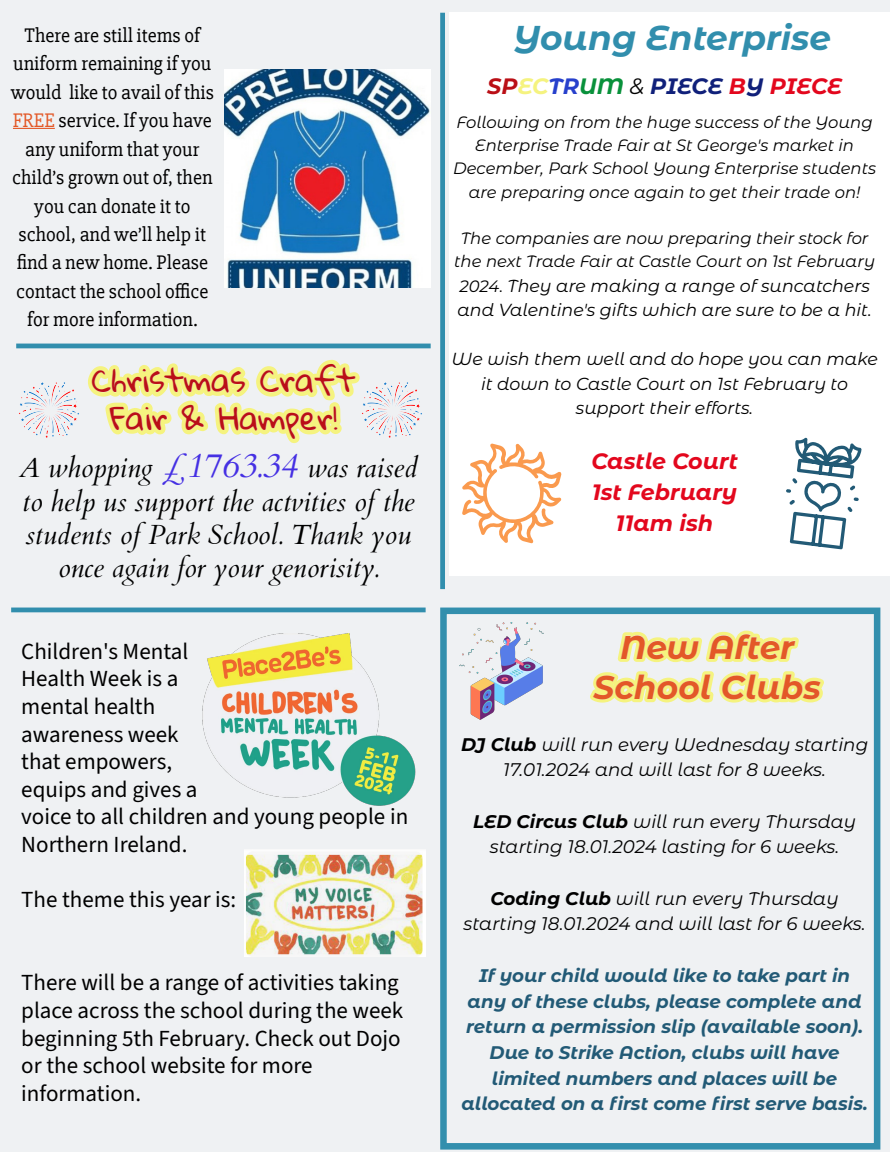
<style>
.page{position:relative;width:890px;height:1152px;background:#eff1f3}
.page>*{position:absolute;margin:0;border:0;box-sizing:border-box;transform-origin:0 0}
.t1{font:italic 700 34.4px "Montserrat Alternates";color:#318ead}
.t2{font:italic 700 32.8px/40.4px "Montserrat Alternates";color:#e35827;text-align:center}
.t3{font:31.6px/37.6px "Gloria Hallelujah";color:#ba0f16;text-align:center}
.t4{font:italic 27.6px/33.2px "Cardo";color:#000;text-align:center}
.t5{font:23.2px/27.6px "Source Sans 3";color:#000}
.t6{font:italic 700 22.4px/31.2px "Montserrat Alternates";color:#e3071d;text-align:center}
.t7{font:italic 700 22.4px "Montserrat Alternates";letter-spacing:-.005em;color:#10207a}
.t8{font:20px/28.4px "Slabo 27 px";color:#000;text-align:center}
.t9{font:italic 18.4px/25.6px "Montserrat Alternates";color:#000;text-align:center}
.t10{font:italic 700 18.4px/25.6px "Montserrat Alternates";color:#225a76;text-align:center}
.t11{font:italic 17.6px/24.4px "Montserrat Alternates";color:#000}
.t12{font:italic 16.4px/23.2px "Montserrat Alternates";color:#000;text-align:center}
.s1{color:#e35827}
.s2{font-size:34.4px;color:#4530e3}
.s3{color:#ba0f16}
.s4{color:#f5f37f}
.s5{color:#2740cc}
.s6{color:#09913b}
.s7{font-weight:400;color:#000}
.s8{color:#e3071d}
.s9{font-size:16.4px}
.s10{font-weight:700}
</style>
<div class="page">
<div style="left:440px;top:608px;width:440px;height:542px;border:7px solid #318ead"></div>
<div style="left:440px;top:13px;width:5px;height:576px;background:#318ead"></div>
<div style="left:449px;top:13px;width:441px;height:563px;background:#fff"></div>
<svg style="left:88px;top:360px;width:265px;height:83px"></svg>
<svg style="left:786px;top:438px;width:76px;height:111px"></svg>
<svg style="left:462px;top:443px;width:99px;height:100px"></svg>
<hr style="left:13px;top:128px;width:42px;height:1px;background:#e35827">
<img style="left:224px;top:69px;width:207px;height:219px">
<hr style="left:16px;top:344px;width:415px;height:4px;background:#318ead">
<hr style="left:11px;top:608px;width:415px;height:4px;background:#318ead">
<svg style="left:590px;top:631px;width:234px;height:72px"></svg>
<img style="left:202px;top:633px;width:214px;height:173px">
<img style="left:353px;top:372px;width:69px;height:66px">
<img style="left:19px;top:382px;width:60px;height:56px">
<img style="left:245px;top:850px;width:181px;height:107px">
<img style="left:459px;top:623px;width:84px;height:97px">
<p class="t8" style="left:11px;top:21px;width:205px">There are still items of uniform remaining if you would like to avail of this<br><span class="s1">FREE</span> service. If you have any uniform that your child’s grown out of, then you can donate it to school, and we’ll help it find a new home. Please contact the school office for more information.</p>
<h3 class="t3" style="left:92px;top:363px;width:266px">Christmas Craft<br>Fair &amp; Hamper!</h3>
<p class="t4" style="left:19px;top:451px;width:400px">A whopping <span class="s2">£1763.34</span> was raised to help us support the actvities of the students of Park School. Thank you once again for your genorisity.</p>
<p class="t5" style="left:21px;top:637px;width:388px">Children's Mental<br>Health Week is a<br>mental health<br>awareness week<br>that empowers,<br>equips and gives a<br>voice to all children and young people in<br>Northern Ireland.</p>
<p class="t5" style="left:21px;top:886px;width:217px">The theme this year is:</p>
<p class="t5" style="left:21px;top:969px;width:384px">There will be a range of activities taking place across the school during the week beginning 5th February. Check out Dojo or the school website for more information.</p>
<h1 class="t1" style="left:513px;top:13px;width:319px">Young Enterprise</h1>
<p class="t7" style="left:487px;top:70px;width:356px"><span class="s3">SP</span><span class="s4">EC</span><span class="s5">TR</span><span class="s6">UM</span> <span class="s7">&amp;</span> PIECE <span class="s8">B</span>Y <span class="s8">PIECE</span></p>
<p class="t12" style="left:453px;top:110px;width:424px">Following on from the huge success of the Young Enterprise Trade Fair at St George's market in December, Park School Young Enterprise students are preparing once again to get their trade on!</p>
<p class="t12" style="left:454px;top:226px;width:422px">The companies are now preparing their stock for the next Trade Fair at Castle Court on 1st February</p>
<p class="t11" style="left:457px;top:273px;width:416px"><span class="s9">2024.</span> They are making a range of suncatchers and Valentine's gifts which are sure to be a hit.</p>
<p class="t11" style="left:451px;top:346px;width:428px;text-align:center">We wish them well and do hope you can make it down to Castle Court on 1st February to support their efforts.</p>
<p class="t6" style="left:591px;top:444px;width:148px">Castle Court<br>1st February<br>11am ish</p>
<h2 class="t2" style="left:594px;top:625px;width:229px">New After<br>School Clubs</h2>
<p class="t9" style="left:461px;top:731px;width:409px"><span class="s10">DJ Club</span> will run every Wednesday starting<br>17.01.2024 and will last for 8 weeks.</p>
<p class="t9" style="left:473px;top:808px;width:384px"><span class="s10">LED Circus Club</span> will run every Thursday starting 18.01.2024 lasting for 6 weeks.</p>
<p class="t9" style="left:464px;top:885px;width:403px"><span class="s10">Coding Club</span> will run every Thursday starting 18.01.2024 and will last for 6 weeks.</p>
<p class="t10" style="left:461px;top:962px;width:408px">If your child would like to take part in any of these clubs, please complete and return a permission slip (available soon).<br>Due to Strike Action, clubs will have limited numbers and places will be allocated on a first come first serve basis.</p>
</div>
